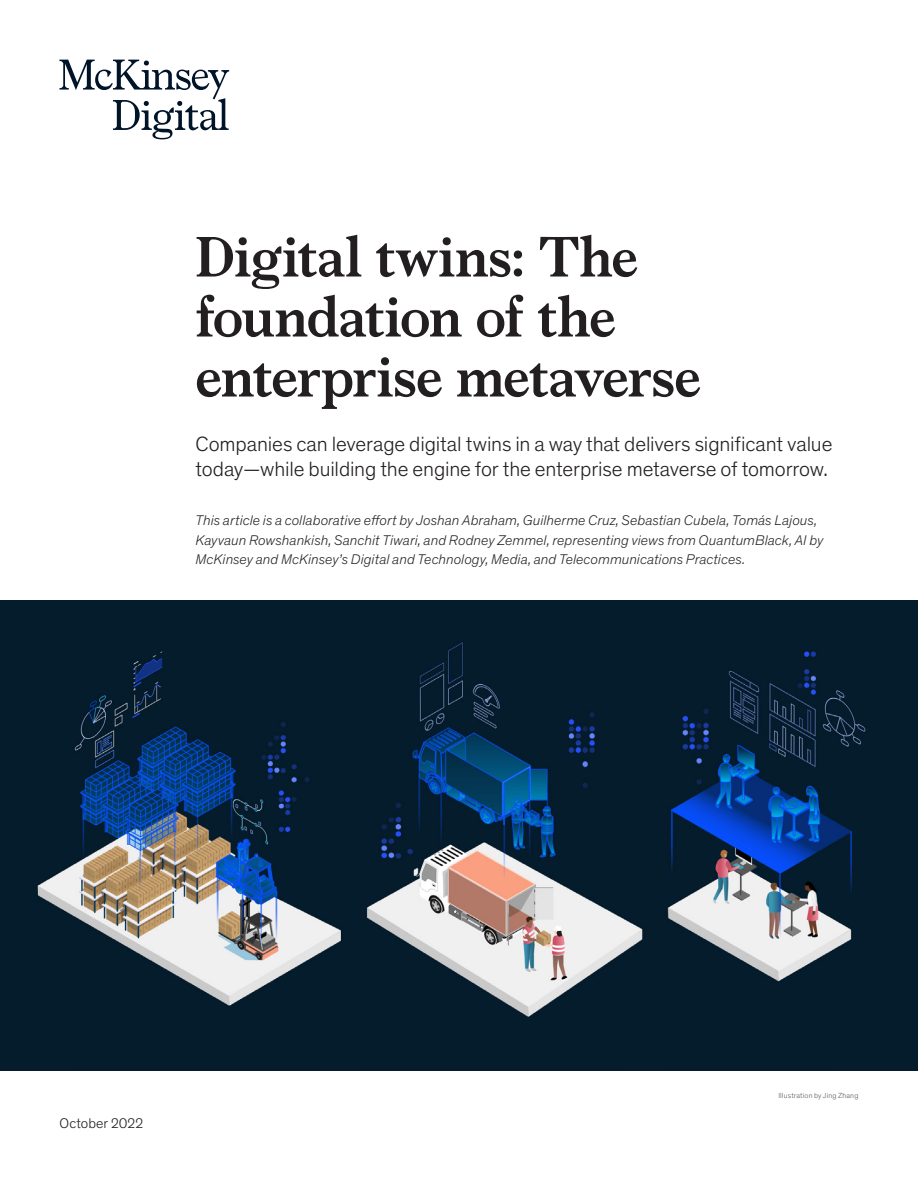
<style>
.page{position:relative;width:918px;height:1188px;background:#fff}
.page>*{position:absolute;margin:0;border:0;box-sizing:border-box;transform-origin:0 0}
.Title_of_article-dee{font:700 57px/60px "Bower";letter-spacing:-.015em;color:#231f20}
.Standfirst-Dek_McKin{font:300 21px/25.5px "Mc Kinsey Sans";letter-spacing:-.005em;color:#231f20}
.Author_byline{font:italic 300 14.25px/19.5px "Mc Kinsey Sans";letter-spacing:.005em;color:#231f20}
.Cover_date_-_Deep_bl{font:300 14.25px "Mc Kinsey Sans";letter-spacing:.005em;color:#231f20}
.Art_Photo_credit{font:300 7.5px "Mc Kinsey Sans";letter-spacing:.02em;color:#57585a}
</style>
<div class="page">
<img style="left:0;top:600px;width:918px;height:470px">
<svg style="left:59px;top:60px;width:170px;height:79px"></svg>
<p class="Title_of_article-dee" style="left:196px;top:223px;width:507px">Digital twins: The foundation of the enterprise metaverse</p>
<p class="Standfirst-Dek_McKin" style="left:196px;top:430px;width:638px">Companies can leverage digital twins in a way that delivers significant value today—while building the engine for the enterprise metaverse of tomorrow.</p>
<p class="Author_byline" style="left:196px;top:510px;width:629px">This article is a collaborative effort by Joshan Abraham, Guilherme Cruz, Sebastian Cubela, Tomás Lajous,<br>Kayvaun Rowshankish, Sanchit Tiwari, and Rodney Zemmel, representing views from QuantumBlack, AI by<br>McKinsey and McKinsey’s Digital and Technology, Media, and Telecommunications Practices.</p>
<p class="Cover_date_-_Deep_bl" style="left:60px;top:1113px;width:85px">October 2022</p>
<p class="Art_Photo_credit" style="left:778px;top:1090px;width:82px">Illustration by Jing Zhang</p>
</div>
